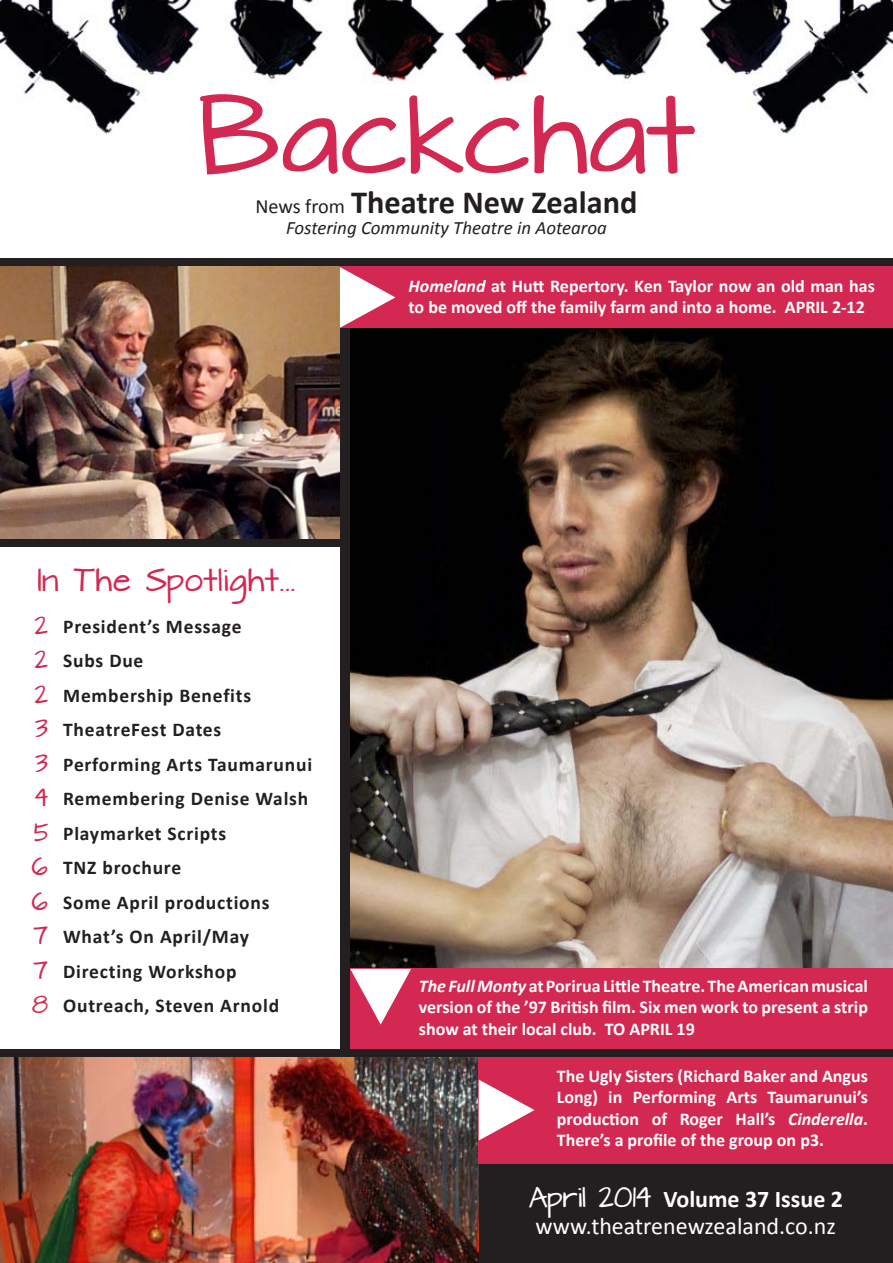
<style>
.page{position:relative;width:893px;height:1263px;background:#fff}
.page>*{position:absolute;margin:0;border:0;box-sizing:border-box;transform-origin:0 0}
.t1{font:93px "Architects Daughter";color:#d32851}
.t2{font:700 32.4px "Calibri";color:#231f20}
.t3{font:27px "Architects Daughter";letter-spacing:.03em;color:#d32851}
.t4{font:24px "Calibri";color:#fff}
.t5{font:700 24px "Calibri";color:#fff}
.t6{font:21px "Architects Daughter";color:#d32851}
.t7{font:700 19.5px "Calibri";letter-spacing:.04em;color:#231f20}
.t8{font:italic 18.9px "Calibri";color:#231f20}
.t9{font:700 18px/21.6px "Calibri";color:#fff;text-align:justify}
.s1{font-weight:400;font-size:20.25px}
.s2{font-style:italic}
.s3{font-family:"Architects Daughter";font-weight:400}
</style>
<div class="page">
<div style="left:0;top:255px;width:893px;height:1008px;background:#231f20"></div>
<img style="left:350px;top:328px;width:543px;height:641px">
<div style="left:0;top:0;width:893px;height:258px;background:#fff"></div>
<img style="left:0;top:267px;width:340px;height:271px">
<img style="left:0;top:1058px;width:479px;height:205px">
<div style="left:340px;top:267px;width:553px;height:61px;background:#d32851"></div>
<div style="left:0;top:547px;width:340px;height:502px;background:#fff"></div>
<div style="left:350px;top:969px;width:543px;height:80px;background:#d32851"></div>
<div style="left:479px;top:1057px;width:414px;height:106px;background:#d32851"></div>
<img style="left:0;top:0;width:893px;height:135px">
<svg style="left:340px;top:267px;width:55px;height:61px"></svg>
<svg style="left:350px;top:969px;width:61px;height:55px"></svg>
<svg style="left:479px;top:1079px;width:55px;height:61px"></svg>
<p class="t1" style="left:198px;top:70px;width:498px">Backchat</p>
<p class="t2" style="left:255px;top:182px;width:384px"><span class="s1">News from</span> Theatre New Zealand</p>
<p class="t8" style="left:286px;top:216px;width:322px">Fostering Community Theatre in Aotearoa</p>
<p class="t9" style="left:409px;top:274px;width:468px"><span class="s2">Homeland</span> at Hutt Repertory. Ken Taylor now an old man has to be moved off the family farm and into a home. APRIL 2-12</p>
<p class="t3" style="left:38px;top:560px;width:260px">In The Spotlight...</p>
<p class="t7" style="left:63px;top:614px;width:180px">President’s Message</p>
<p class="t7" style="left:63px;top:648px;width:82px">Subs Due</p>
<p class="t7" style="left:63px;top:683px;width:190px">Membership Benefits</p>
<p class="t7" style="left:63px;top:717px;width:160px">TheatreFest Dates</p>
<p class="t7" style="left:63px;top:752px;width:250px">Performing Arts Taumarunui</p>
<p class="t7" style="left:63px;top:786px;width:247px">Remembering Denise Walsh</p>
<p class="t7" style="left:63px;top:821px;width:165px">Playmarket Scripts</p>
<p class="t7" style="left:63px;top:855px;width:120px">TNZ brochure</p>
<p class="t7" style="left:63px;top:890px;width:208px">Some April productions</p>
<p class="t7" style="left:63px;top:924px;width:187px">What’s On April/May</p>
<p class="t7" style="left:63px;top:959px;width:175px">Directing Workshop</p>
<p class="t7" style="left:63px;top:993px;width:217px">Outreach, Steven Arnold</p>
<p class="t6" style="left:34px;top:610px;width:15px">2</p>
<p class="t6" style="left:34px;top:645px;width:15px">2</p>
<p class="t6" style="left:34px;top:679px;width:15px">2</p>
<p class="t6" style="left:35px;top:714px;width:14px">3</p>
<p class="t6" style="left:35px;top:748px;width:14px">3</p>
<p class="t6" style="left:35px;top:783px;width:15px">4</p>
<p class="t6" style="left:34px;top:817px;width:16px">5</p>
<p class="t6" style="left:32px;top:852px;width:18px">6</p>
<p class="t6" style="left:32px;top:886px;width:18px">6</p>
<p class="t6" style="left:33px;top:921px;width:16px">7</p>
<p class="t6" style="left:33px;top:955px;width:16px">7</p>
<p class="t6" style="left:32px;top:990px;width:18px">8</p>
<p class="t9" style="left:419px;top:974px;width:451px"><span class="s2">The Full Monty</span> at Porirua Little Theatre. The American musical version of the ’97 British film. Six men work to present a strip show at their local club. TO APRIL 19</p>
<p class="t9" style="left:557px;top:1064px;width:313px">The Ugly Sisters (Richard Baker and Angus Long) in Performing Arts Taumarunui’s production of Roger Hall’s <span class="s2">Cinderella</span>.<br>There’s a profile of the group on p3.</p>
<p class="t5" style="left:529px;top:1184px;width:316px"><span class="s3">April 2014</span> Volume 37 Issue 2</p>
<p class="t4" style="left:536px;top:1211px;width:302px">www.theatrenewzealand.co.nz</p>
</div>
